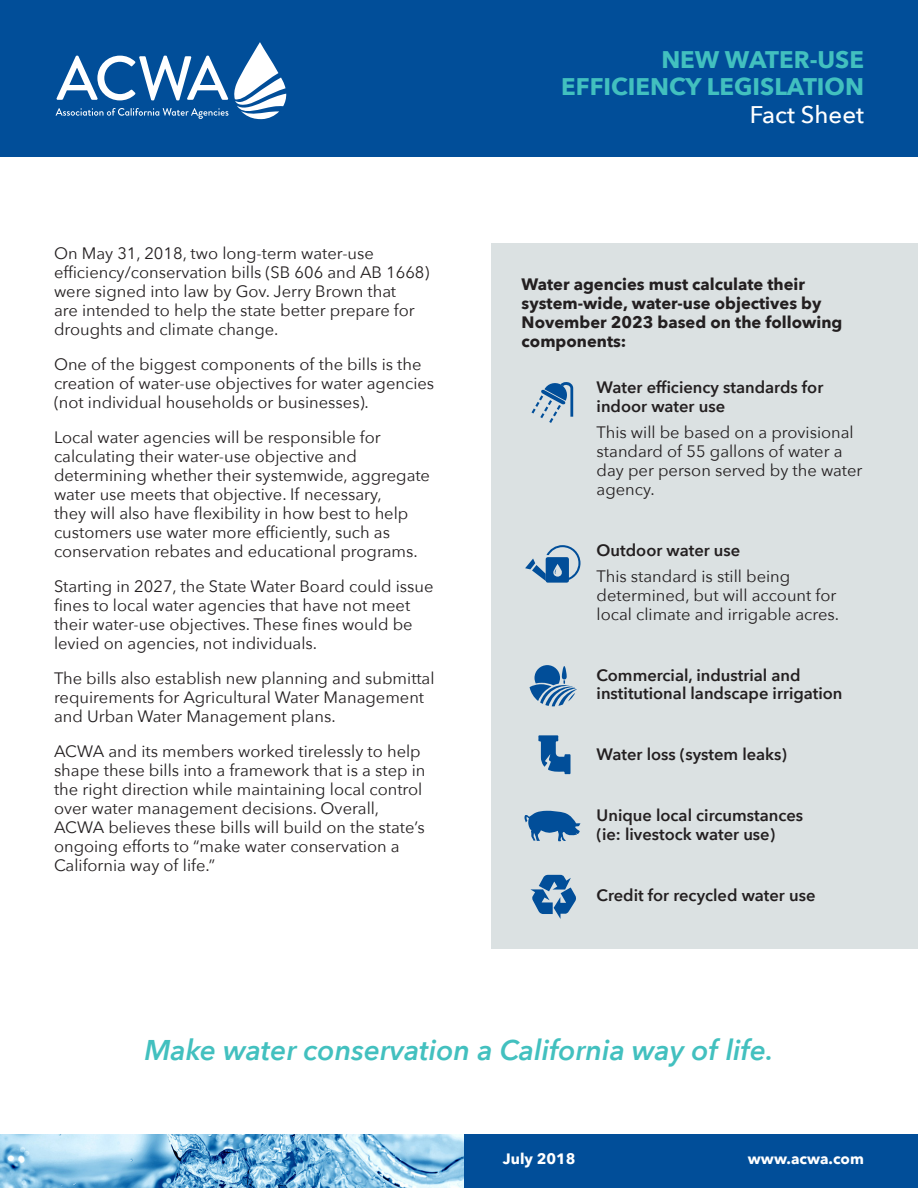
<style>
.page{position:relative;width:918px;height:1188px;background:#fff}
.page>*{position:absolute;margin:0;border:0;box-sizing:border-box;transform-origin:0 0}
.t1{font:italic 600 28.5px "Avenir Next";color:#42c0bf}
.t2{font:700 24px/27.6px "Avenir Next";color:#42c0bf;text-align:right}
.t3{font:500 24px "Avenir Next";color:#fff}
.List_Paragraph{font:16.5px/19px "Avenir Next";color:#231f20}
.t4{font:600 16.5px/19px "Avenir Next";color:#231f20}
.t5{font:700 16.5px/19px "Avenir Next";color:#231f20}
.t6{font:700 15px "Avenir Next";color:#fff}
</style>
<div class="page">
<div style="left:0;top:0;width:918px;height:157px;background:#014e99"></div>
<svg style="left:56px;top:42px;width:230px;height:77px"></svg>
<div style="left:461px;top:1134px;width:457px;height:54px;background:#014e99"></div>
<img style="left:0;top:1134px;width:463px;height:54px">
<div style="left:491px;top:243px;width:427px;height:705px;background:#dbe1e2"></div>
<svg style="left:532px;top:382px;width:41px;height:41px"></svg>
<svg style="left:525px;top:545px;width:55px;height:38px"></svg>
<svg style="left:530px;top:875px;width:46px;height:44px"></svg>
<svg style="left:538px;top:735px;width:33px;height:39px"></svg>
<svg style="left:524px;top:811px;width:56px;height:31px"></svg>
<svg style="left:530px;top:665px;width:47px;height:41px"></svg>
<p class="List_Paragraph" style="left:54px;top:243px;width:377px">On May 31, 2018, two long-term water-use efficiency/conservation bills (SB 606 and AB 1668) were signed into law by Gov. Jerry Brown that<br>are intended to help the state better prepare for droughts and climate change.</p>
<p class="List_Paragraph" style="left:54px;top:354px;width:382px">One of the biggest components of the bills is the creation of water-use objectives for water agencies (not individual households or businesses).</p>
<p class="List_Paragraph" style="left:54px;top:427px;width:378px">Local water agencies will be responsible for calculating their water-use objective and determining whether their systemwide, aggregate water use meets that objective. If necessary,<br>they will also have flexibility in how best to help customers use water more efficiently, such as conservation rebates and educational programs.</p>
<p class="List_Paragraph" style="left:54px;top:576px;width:381px">Starting in 2027, the State Water Board could issue fines to local water agencies that have not meet their water-use objectives. These fines would be levied on agencies, not individuals.</p>
<p class="List_Paragraph" style="left:54px;top:668px;width:382px">The bills also establish new planning and submittal requirements for Agricultural Water Management and Urban Water Management plans.</p>
<p class="List_Paragraph" style="left:54px;top:741px;width:373px">ACWA and its members worked tirelessly to help shape these bills into a framework that is a step in the right direction while maintaining local control over water management decisions. Overall, ACWA believes these bills will build on the state’s ongoing efforts to “make water conservation a California way of life.”</p>
<p class="t2" style="left:561px;top:45px;width:304px">NEW WATER-USE<br>EFFICIENCY LEGISLATION</p>
<p class="t3" style="left:750px;top:94px;width:116px">Fact Sheet</p>
<p class="t5" style="left:522px;top:275px;width:322px">Water agencies must calculate their system-wide, water-use objectives by<br>November 2023 based on the following components:</p>
<p class="t4" style="left:597px;top:378px;width:228px">Water efficiency standards for indoor water use</p>
<p class="List_Paragraph" style="left:597px;top:422px;width:267px">This will be based on a provisional standard of 55 gallons of water a day per person served by the water agency.</p>
<p class="t4" style="left:597px;top:540px;width:145px">Outdoor water use</p>
<p class="List_Paragraph" style="left:597px;top:566px;width:244px">This standard is still being determined, but will account for local climate and irrigable acres.</p>
<p class="t4" style="left:597px;top:665px;width:247px">Commercial, industrial and institutional landscape irrigation</p>
<p class="t4" style="left:597px;top:745px;width:192px">Water loss (system leaks)</p>
<p class="t4" style="left:597px;top:806px;width:208px">Unique local circumstances (ie: livestock water use)</p>
<p class="t4" style="left:597px;top:886px;width:220px">Credit for recycled water use</p>
<p class="t1" style="left:144px;top:1025px;width:631px">Make water conservation a California way of life.</p>
<p class="t6" style="left:503px;top:1146px;width:74px">July 2018</p>
<p class="t6" style="left:748px;top:1146px;width:118px">www.acwa.com</p>
</div>
